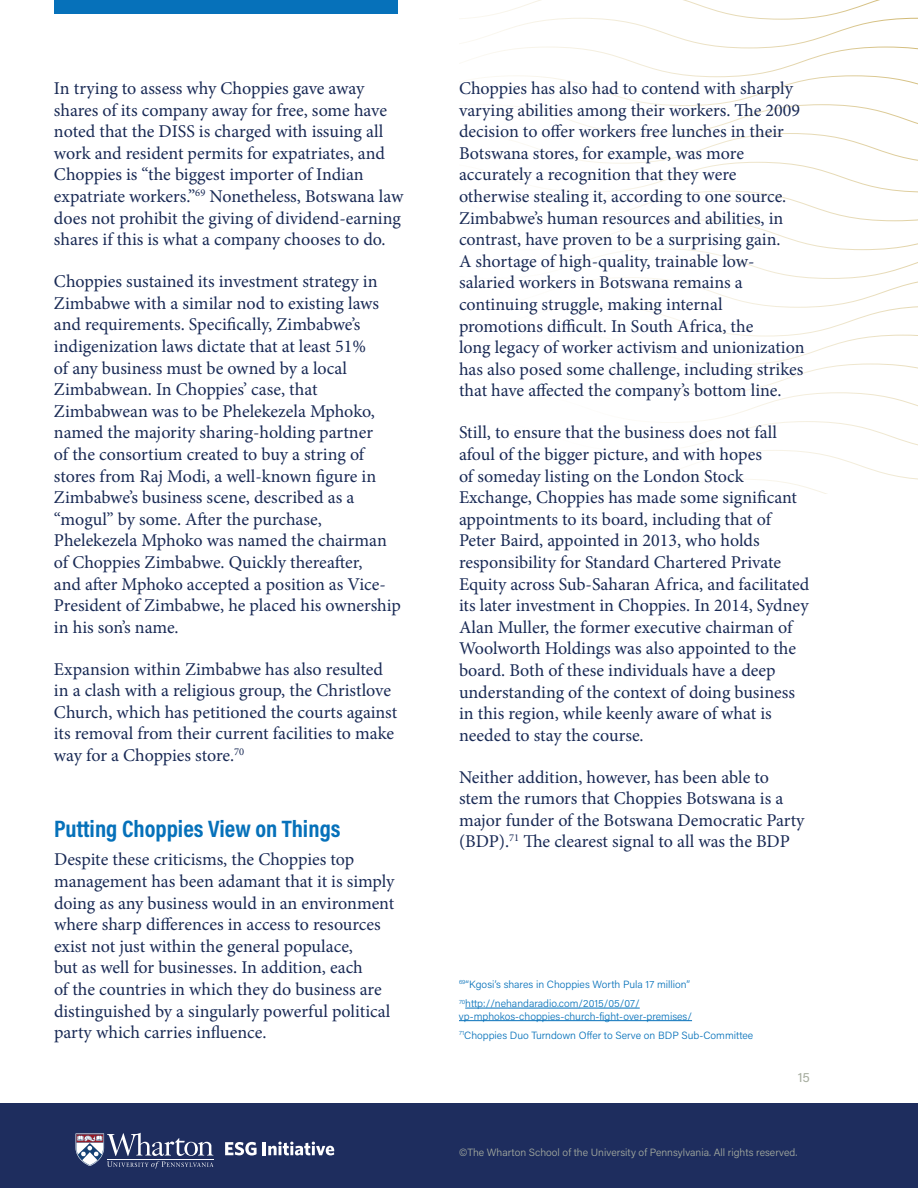
<style>
.page{position:relative;width:918px;height:1188px;background:#fff}
.page>*{position:absolute;margin:0;border:0;box-sizing:border-box;transform-origin:0 0}
.t1{font:24px "Acumin Variable Concept";color:#0671ba}
.t2{font:18px/21.6px "Minion Pro";letter-spacing:-.005em;color:#192a55}
.t3{font:13.5px "Acumin Pro";color:#a8aea1}
.t4{font:300 10.5px/19.4px "Acumin Pro";color:#0671ba}
.t5{font:300 10.5px "Acumin Pro";color:#a8aea1}
</style>
<div class="page">
<svg style="left:459px;top:0;width:459px;height:494px"></svg>
<hr style="left:465px;top:1008px;width:175px;height:1px;background:#0671ba">
<hr style="left:459px;top:1020px;width:233px;height:1px;background:#0671ba">
<div style="left:0;top:1104px;width:918px;height:84px;background:#1e2d5e"></div>
<svg style="left:76px;top:1133px;width:137px;height:36px"></svg>
<svg style="left:225px;top:1142px;width:32px;height:13px"></svg>
<svg style="left:263px;top:1142px;width:71px;height:13px"></svg>
<div style="left:54px;top:0;width:343px;height:14px;background:#0671ba"></div>
<p class="t2" style="left:54px;top:78px;width:351px">In trying to assess why Choppies gave away shares of its company away for free, some have noted that the DISS is charged with issuing all work and resident permits for expatriates, and Choppies is “the biggest importer of Indian expatriate workers.”<sup>69</sup> Nonetheless, Botswana law does not prohibit the giving of dividend-earning shares if this is what a company chooses to do.</p>
<p class="t2" style="left:54px;top:271px;width:348px">Choppies sustained its investment strategy in Zimbabwe with a similar nod to existing laws and requirements. Specifically, Zimbabwe’s indigenization laws dictate that at least 51%<br>of any business must be owned by a local Zimbabwean. In Choppies’ case, that Zimbabwean was to be Phelekezela Mphoko, named the majority sharing-holding partner<br>of the consortium created to buy a string of stores from Raj Modi, a well-known figure in Zimbabwe’s business scene, described as a “mogul” by some. After the purchase, Phelekezela Mphoko was named the chairman of Choppies Zimbabwe. Quickly thereafter,<br>and after Mphoko accepted a position as Vice-President of Zimbabwe, he placed his ownership in his son’s name.</p>
<p class="t2" style="left:54px;top:658px;width:345px">Expansion within Zimbabwe has also resulted in a clash with a religious group, the Christlove Church, which has petitioned the courts against its removal from their current facilities to make way for a Choppies store.<sup>70</sup></p>
<h1 class="t1" style="left:54px;top:812px;width:288px">Putting Choppies View on Things</h1>
<p class="t2" style="left:54px;top:849px;width:342px">Despite these criticisms, the Choppies top management has been adamant that it is simply doing as any business would in an environment where sharp differences in access to resources exist not just within the general populace,<br>but as well for businesses. In addition, each<br>of the countries in which they do business are distinguished by a singularly powerful political party which carries influence.</p>
<p class="t2" style="left:459px;top:78px;width:347px">Choppies has also had to contend with sharply varying abilities among their workers. The 2009 decision to offer workers free lunches in their Botswana stores, for example, was more accurately a recognition that they were otherwise stealing it, according to one source.<br>Zimbabwe’s human resources and abilities, in contrast, have proven to be a surprising gain.<br>A shortage of high-quality, trainable low&shy;salaried workers in Botswana remains a continuing struggle, making internal promotions difficult. In South Africa, the<br>long legacy of worker activism and unionization has also posed some challenge, including strikes that have affected the company’s bottom line.</p>
<p class="t2" style="left:459px;top:422px;width:352px">Still, to ensure that the business does not fall afoul of the bigger picture, and with hopes<br>of someday listing on the London Stock Exchange, Choppies has made some significant appointments to its board, including that of Peter Baird, appointed in 2013, who holds responsibility for Standard Chartered Private Equity across Sub-Saharan Africa, and facilitated its later investment in Choppies. In 2014, Sydney Alan Muller, the former executive chairman of Woolworth Holdings was also appointed to the board. Both of these individuals have a deep understanding of the context of doing business in this region, while keenly aware of what is needed to stay the course.</p>
<p class="t2" style="left:459px;top:766px;width:347px">Neither addition, however, has been able to stem the rumors that Choppies Botswana is a major funder of the Botswana Democratic Party (BDP).<sup>71</sup> The clearest signal to all was the BDP</p>
<p class="t4" style="left:459px;top:974px;width:233px"><sup>69</sup>“Kgosi’s shares in Choppies Worth Pula 17 million”<br><sup>70</sup>http://nehandaradio.com/2015/05/07/</p>
<p class="t4" style="left:459px;top:1006px;width:296px">vp-mphokos-choppies-church-fight-over-premises/<br><sup>71</sup>Choppies Duo Turndown Offer to Serve on BDP Sub-Committee</p>
<p class="t3" style="left:798px;top:1067px;width:14px">15</p>
<p class="t5" style="left:459px;top:1145px;width:340px">©The Wharton School of the University of Pennsylvania. All rights reserved.</p>
</div>
